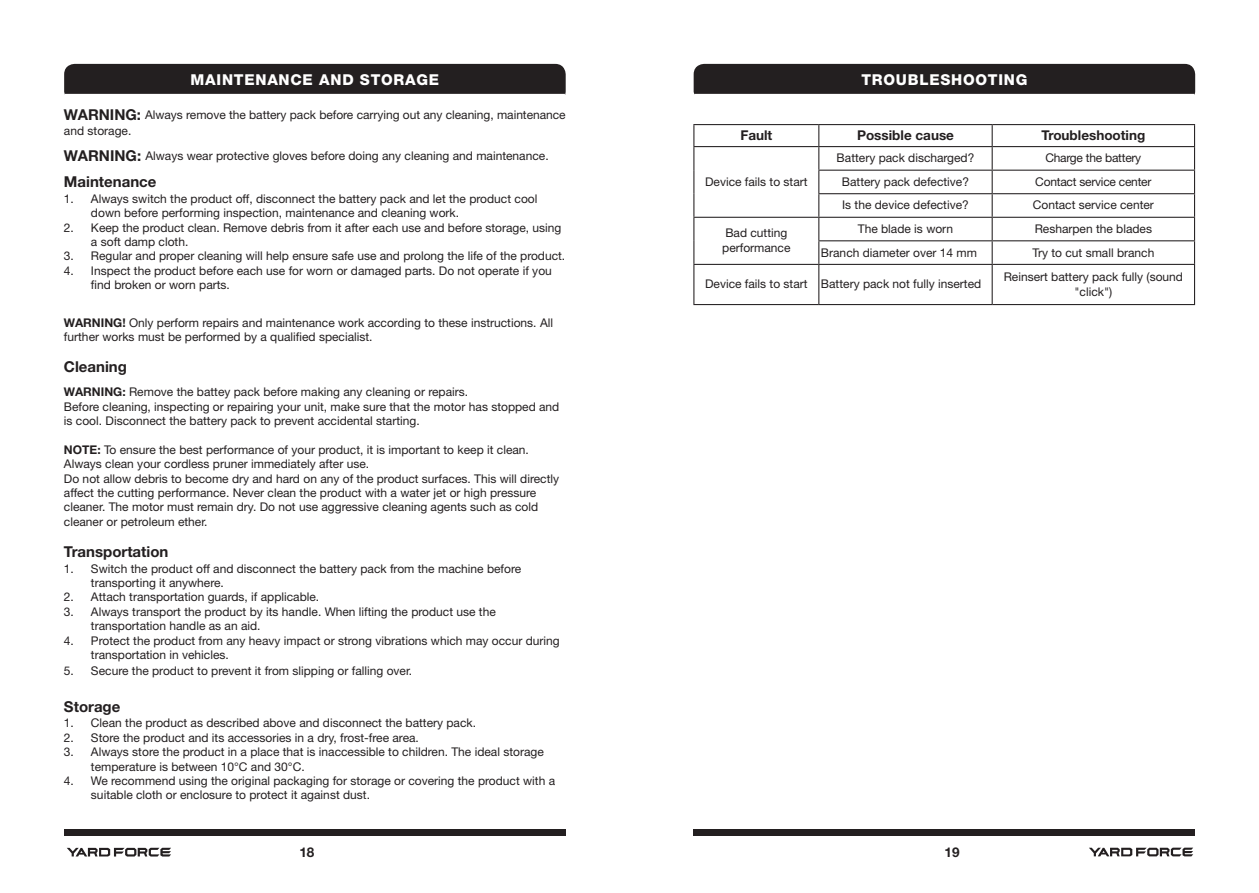
<style>
.page{position:relative;width:1259px;height:893px;background:#fff}
.page>*{position:absolute;margin:0;border:0;box-sizing:border-box;transform-origin:0 0}
.t1{font:700 15px "Helvetica Neue LT Std";color:#231f20}
.t2{font:800 15px "Helvetica Neue LT Std";letter-spacing:.05em;color:#fff}
.t3{font:700 13.5px "Helvetica Neue LT Std";color:#231f20}
.t4{font:12px/14.4px "Helvetica Neue LT Std";color:#231f20}
.t5{font:12px "Helvetica Neue LT Std";letter-spacing:-.02em;color:#231f20}
.s1{font-weight:700;font-size:15px}
.s2{font-weight:700}
</style>
<div class="page">
<div style="left:64px;top:829px;width:502px;height:7px;background:#231f20"></div>
<div style="left:693px;top:829px;width:502px;height:6px;background:#231f20"></div>
<svg style="left:67px;top:848px;width:104px;height:8px"></svg>
<svg style="left:1089px;top:848px;width:104px;height:8px"></svg>
<svg style="left:64px;top:64px;width:502px;height:31px;background:#2b2828"></svg>
<svg style="left:693px;top:64px;width:502px;height:31px;background:#2b2829"></svg>
<hr style="left:693px;top:124px;width:126px;height:1px;background:#231f20">
<hr style="left:819px;top:124px;width:173px;height:1px;background:#231f20">
<hr style="left:992px;top:124px;width:203px;height:1px;background:#231f20">
<hr style="left:693px;top:146px;width:126px;height:1px;background:#231f20">
<hr style="left:819px;top:146px;width:173px;height:1px;background:#231f20">
<hr style="left:992px;top:146px;width:203px;height:1px;background:#231f20">
<hr style="left:818px;top:170px;width:174px;height:1px;background:#231f20">
<hr style="left:992px;top:170px;width:203px;height:1px;background:#231f20">
<hr style="left:818px;top:193px;width:174px;height:1px;background:#231f20">
<hr style="left:992px;top:193px;width:203px;height:1px;background:#231f20">
<hr style="left:693px;top:217px;width:126px;height:1px;background:#231f20">
<hr style="left:819px;top:217px;width:173px;height:1px;background:#231f20">
<hr style="left:992px;top:217px;width:203px;height:1px;background:#231f20">
<svg style="left:693px;top:125px;width:1px;height:139px"></svg>
<hr style="left:818px;top:240px;width:174px;height:1px;background:#231f20">
<svg style="left:818px;top:125px;width:1px;height:139px"></svg>
<hr style="left:992px;top:240px;width:203px;height:1px;background:#231f20">
<svg style="left:991px;top:125px;width:1px;height:139px"></svg>
<svg style="left:1194px;top:125px;width:1px;height:139px"></svg>
<hr style="left:693px;top:264px;width:126px;height:1px;background:#231f20">
<hr style="left:693px;top:265px;width:1px;height:39px;background:#231f20">
<hr style="left:819px;top:264px;width:173px;height:1px;background:#231f20">
<hr style="left:818px;top:265px;width:1px;height:39px;background:#231f20">
<hr style="left:992px;top:264px;width:203px;height:1px;background:#231f20">
<hr style="left:991px;top:265px;width:1px;height:39px;background:#231f20">
<hr style="left:1194px;top:265px;width:1px;height:39px;background:#231f20">
<hr style="left:693px;top:304px;width:126px;height:1px;background:#231f20">
<hr style="left:819px;top:304px;width:173px;height:1px;background:#231f20">
<hr style="left:992px;top:304px;width:203px;height:1px;background:#231f20">
<p class="t2" style="left:191px;top:71px;width:250px">MAINTENANCE AND STORAGE</p>
<p class="t4" style="left:64px;top:106px;width:503px;line-height:16.5px"><span class="s1">WARNING:</span> Always remove the battery pack before carrying out any cleaning, maintenance and storage.</p>
<p class="t4" style="left:64px;top:148px;width:486px"><span class="s1">WARNING:</span> Always wear protective gloves before doing any cleaning and maintenance.</p>
<p class="t1" style="left:64px;top:173px;width:94px">Maintenance</p>
<p class="t4" style="left:91px;top:191px;width:448px;text-indent:-27px">1. Always switch the product off, disconnect the battery pack and let the product cool down before performing inspection, maintenance and cleaning work.</p>
<p class="t4" style="left:91px;top:220px;width:472px;text-indent:-27px">2. Keep the product clean. Remove debris from it after each use and before storage, using a soft damp cloth.</p>
<p class="t4" style="left:64px;top:249px;width:503px">3. Regular and proper cleaning will help ensure safe use and prolong the life of the product.</p>
<p class="t4" style="left:91px;top:263px;width:462px;text-indent:-27px">4. Inspect the product before each use for worn or damaged parts. Do not operate if you find broken or worn parts.</p>
<p class="t4" style="left:64px;top:315px;width:490px"><span class="s2">WARNING!</span> Only perform repairs and maintenance work according to these instructions. All further works must be performed by a qualified specialist.</p>
<p class="t1" style="left:64px;top:358px;width:65px">Cleaning</p>
<p class="t4" style="left:64px;top:385px;width:406px"><span class="s2">WARNING:</span> Remove the battey pack before making any cleaning or repairs.</p>
<p class="t4" style="left:64px;top:399px;width:497px">Before cleaning, inspecting or repairing your unit, make sure that the motor has stopped and is cool. Disconnect the battery pack to prevent accidental starting.</p>
<p class="t4" style="left:64px;top:442px;width:466px"><span class="s2">NOTE:</span> To ensure the best performance of your product, it is important to keep it clean.<br>Always clean your cordless pruner immediately after use.</p>
<p class="t4" style="left:64px;top:471px;width:496px">Do not allow debris to become dry and hard on any of the product surfaces. This will directly affect the cutting performance. Never clean the product with a water jet or high pressure cleaner. The motor must remain dry. Do not use aggressive cleaning agents such as cold cleaner or petroleum ether.</p>
<p class="t1" style="left:64px;top:542px;width:106px">Transportation</p>
<p class="t4" style="left:91px;top:561px;width:432px;text-indent:-27px">1. Switch the product off and disconnect the battery pack from the machine before transporting it anywhere.</p>
<p class="t4" style="left:64px;top:590px;width:257px">2. Attach transportation guards, if applicable.</p>
<p class="t4" style="left:91px;top:604px;width:406px;text-indent:-27px">3. Always transport the product by its handle. When lifting the product use the transportation handle as an aid.</p>
<p class="t4" style="left:91px;top:633px;width:470px;text-indent:-27px">4. Protect the product from any heavy impact or strong vibrations which may occur during transportation in vehicles.</p>
<p class="t4" style="left:64px;top:663px;width:350px">5. Secure the product to prevent it from slipping or falling over.</p>
<p class="t1" style="left:64px;top:697px;width:58px">Storage</p>
<p class="t4" style="left:64px;top:716px;width:413px">1. Clean the product as described above and disconnect the battery pack.</p>
<p class="t4" style="left:64px;top:730px;width:356px">2. Store the product and its accessories in a dry, frost-free area.</p>
<p class="t4" style="left:91px;top:745px;width:454px;text-indent:-27px">3. Always store the product in a place that is inaccessible to children. The ideal storage temperature is between 10°C and 30°C.</p>
<p class="t4" style="left:91px;top:773px;width:466px;text-indent:-27px">4. We recommend using the original packaging for storage or covering the product with a suitable cloth or enclosure to protect it against dust.</p>
<p class="t2" style="left:861px;top:71px;width:167px">TROUBLESHOOTING</p>
<p class="t3" style="left:740px;top:127px;width:33px">Fault</p>
<p class="t3" style="left:857px;top:127px;width:98px">Possible cause</p>
<p class="t3" style="left:1041px;top:127px;width:105px">Troubleshooting</p>
<p class="t4" style="left:705px;top:174px;width:104px">Device fails to start</p>
<p class="t4" style="left:836px;top:151px;width:139px">Battery pack discharged?</p>
<p class="t5" style="left:1045px;top:151px;width:97px">Charge the battery</p>
<p class="t4" style="left:842px;top:174px;width:129px">Battery pack defective?</p>
<p class="t5" style="left:1035px;top:174px;width:118px">Contact service center</p>
<p class="t4" style="left:842px;top:198px;width:128px">Is the device defective?</p>
<p class="t4" style="left:1032px;top:198px;width:123px">Contact service center</p>
<p class="t4" style="left:722px;top:225px;width:70px;line-height:15px">Bad cutting performance</p>
<p class="t4" style="left:858px;top:221px;width:97px">The blade is worn</p>
<p class="t4" style="left:1034px;top:221px;width:119px">Resharpen the blades</p>
<p class="t4" style="left:821px;top:245px;width:158px">Branch diameter over 14 mm</p>
<p class="t4" style="left:1032px;top:245px;width:124px">Try to cut small branch</p>
<p class="t4" style="left:705px;top:277px;width:104px">Device fails to start</p>
<p class="t4" style="left:821px;top:277px;width:162px">Battery pack not fully inserted</p>
<p class="t4" style="left:1003px;top:269px;width:181px;line-height:15px;text-align:center">Reinsert battery pack fully (sound "click")</p>
<p class="t3" style="left:299px;top:844px;width:17px">18</p>
<p class="t3" style="left:944px;top:844px;width:17px">19</p>
</div>
